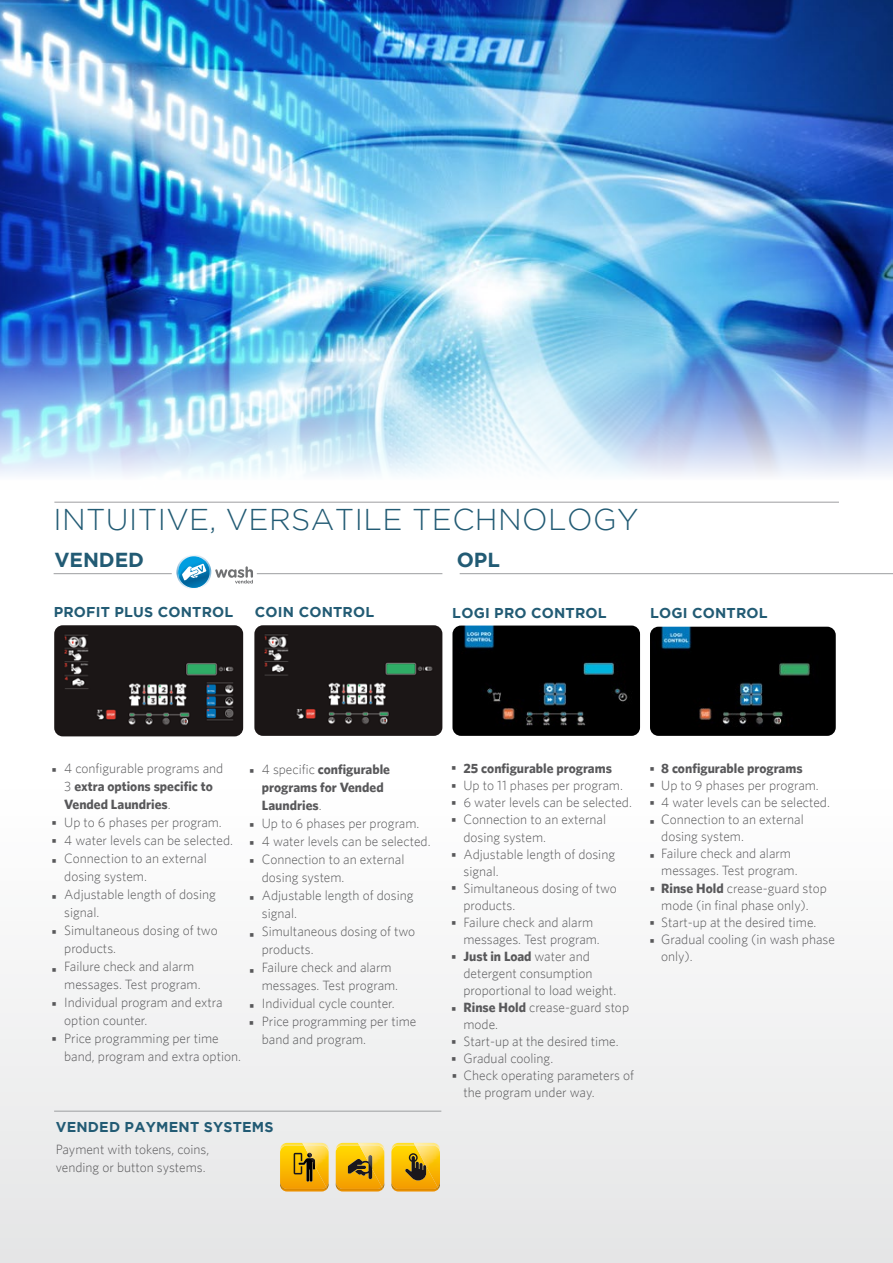
<style>
.page{position:relative;width:893px;height:1263px;background:#fff}
.page>*{position:absolute;margin:0;border:0;box-sizing:border-box;transform-origin:0 0}
.t1{font:300 30px "Gotham";letter-spacing:.015em;color:#225b74}
.t2{font:700 21px/17.2px "Whitney";color:#58585a}
.t3{font:700 20.25px "Gotham";letter-spacing:-.005em;color:#225b74}
.t4{font:700 14.25px "Gotham";letter-spacing:.015em;color:#225b74}
.t5{font:300 13.5px/18px "Whitney";color:#58585a}
.t6{font:700 13.5px "Whitney";color:#58585a}
.s1{font-weight:700}
</style>
<div class="page">
<div style="left:0;top:775px;width:893px;height:488px;background:linear-gradient(to right,#f2f2f3,#f2f2f3)"></div>
<hr style="left:54px;top:573px;width:118px;height:1px;background:#9d9ea0">
<hr style="left:460px;top:573px;width:433px;height:1px;background:#9d9ea0">
<img style="left:176px;top:555px;width:24px;height:34px">
<svg style="left:178px;top:556px;width:75px;height:32px"></svg>
<hr style="left:257px;top:573px;width:185px;height:1px;background:#9d9ea0">
<svg style="left:280px;top:1143px;width:49px;height:48px;background:#dda91b"></svg>
<svg style="left:336px;top:1143px;width:48px;height:48px;background:#e1ac1b"></svg>
<img style="left:368px;top:1155px;width:4px;height:14px">
<svg style="left:391px;top:1143px;width:49px;height:48px;background:#dcaa1e"></svg>
<hr style="left:54px;top:502px;width:785px;height:1px;background:#9d9ea0">
<img style="left:650px;top:627px;width:186px;height:109px">
<img style="left:452px;top:625px;width:188px;height:111px">
<img style="left:254px;top:625px;width:188px;height:111px">
<img style="left:54px;top:625px;width:189px;height:111px">
<img style="left:0;top:0;width:893px;height:476px">
<hr style="left:54px;top:1111px;width:387px;height:1px;background:#9d9ea0">
<h1 class="t1" style="left:53px;top:503px;width:587px">INTUITIVE, VERSATILE TECHNOLOGY</h1>
<h3 class="t3" style="left:55px;top:548px;width:91px">VENDED</h3>
<h3 class="t3" style="left:457px;top:548px;width:45px">OPL</h3>
<p class="t4" style="left:54px;top:604px;width:181px">PROFIT PLUS CONTROL</p>
<p class="t4" style="left:255px;top:604px;width:121px">COIN CONTROL</p>
<p class="t4" style="left:452px;top:604px;width:156px">LOGI PRO CONTROL</p>
<p class="t4" style="left:650px;top:605px;width:119px">LOGI CONTROL</p>
<h2 class="t2" style="left:51px;top:759px;width:7px">·</h2>
<h2 class="t2" style="left:51px;top:812px;width:7px">·</h2>
<h2 class="t2" style="left:51px;top:830px;width:7px">·</h2>
<h2 class="t2" style="left:51px;top:841px;width:7px;line-height:36.2px">· ·</h2>
<h2 class="t2" style="left:51px;top:912px;width:7px;line-height:37px">· ·</h2>
<h2 class="t2" style="left:51px;top:984px;width:7px;line-height:35.2px">· ·</h2>
<p class="t5" style="left:64px;top:759px;width:178px">4 configurable programs and<br>3 <span class="s1">extra options specific to<br>Vended Laundries</span>.<br>Up to 6 phases per program.<br>4 water levels can be selected.<br>Connection to an external dosing system.<br>Adjustable length of dosing signal.<br>Simultaneous dosing of two products.<br>Failure check and alarm messages. Test program.<br>Individual program and extra option counter.<br>Price programming per time band, program and extra option.</p>
<h2 class="t2" style="left:249px;top:760px;width:7px">·</h2>
<h2 class="t2" style="left:249px;top:814px;width:7px">·</h2>
<h2 class="t2" style="left:249px;top:832px;width:7px;line-height:18px">· ·</h2>
<h2 class="t2" style="left:249px;top:878px;width:7px;line-height:36px;text-align:justify">· · · ·</h2>
<h2 class="t2" style="left:249px;top:1012px;width:7px">·</h2>
<p class="t5" style="left:262px;top:760px;width:170px">4 specific <span class="s1">configurable programs for Vended<br>Laundries</span>.<br>Up to 6 phases per program.<br>4 water levels can be selected.<br>Connection to an external dosing system.<br>Adjustable length of dosing signal.<br>Simultaneous dosing of two products.<br>Failure check and alarm messages. Test program.<br>Individual cycle counter.<br>Price programming per time band and program.</p>
<p class="t6" style="left:661px;top:760px;width:143px">8 configurable programs</p>
<p class="t6" style="left:463px;top:760px;width:150px">25 configurable programs</p>
<p class="t5" style="left:463px;top:777px;width:172px;line-height:17px">Up to 11 phases per program.<br>6 water levels can be selected.<br>Connection to an external dosing system.<br>Adjustable length of dosing signal.<br>Simultaneous dosing of two products.<br>Failure check and alarm messages. Test program.<br><span class="s1">Just in Load</span> water and detergent consumption proportional to load weight.<br><span class="s1">Rinse Hold</span> crease-guard stop mode.<br>Start-up at the desired time.<br>Gradual cooling.<br>Check operating parameters of the program under way.</p>
<h2 class="t2" style="left:451px;top:758px;width:7px;text-align:justify">· · · ·</h2>
<h2 class="t2" style="left:451px;top:837px;width:7px;line-height:32.8px">· ·</h2>
<h2 class="t2" style="left:451px;top:904px;width:7px;line-height:34.2px">· ·</h2>
<h2 class="t2" style="left:649px;top:760px;width:7px;line-height:15.5px">· ·</h2>
<h2 class="t2" style="left:649px;top:791px;width:7px;line-height:19.2px">· ·</h2>
<p class="t5" style="left:661px;top:777px;width:175px;line-height:17px">Up to 9 phases per program.<br>4 water levels can be selected.<br>Connection to an external dosing system.<br>Failure check and alarm messages. Test program.<br><span class="s1">Rinse Hold</span> crease-guard stop mode (in final phase only).<br>Start-up at the desired time.<br>Gradual cooling (in wash phase only).</p>
<h2 class="t2" style="left:649px;top:846px;width:7px">·</h2>
<h2 class="t2" style="left:650px;top:879px;width:7px">·</h2>
<h2 class="t2" style="left:649px;top:912px;width:7px;line-height:18px">· ·</h2>
<h2 class="t2" style="left:451px;top:998px;width:7px">·</h2>
<h2 class="t2" style="left:451px;top:1032px;width:7px">·</h2>
<h2 class="t2" style="left:451px;top:1048px;width:7px">·</h2>
<h2 class="t2" style="left:452px;top:1065px;width:7px">·</h2>
<p class="t4" style="left:56px;top:1119px;width:219px">VENDED PAYMENT SYSTEMS</p>
<p class="t5" style="left:56px;top:1140px;width:155px">Payment with tokens, coins, vending or button systems.</p>
</div>
